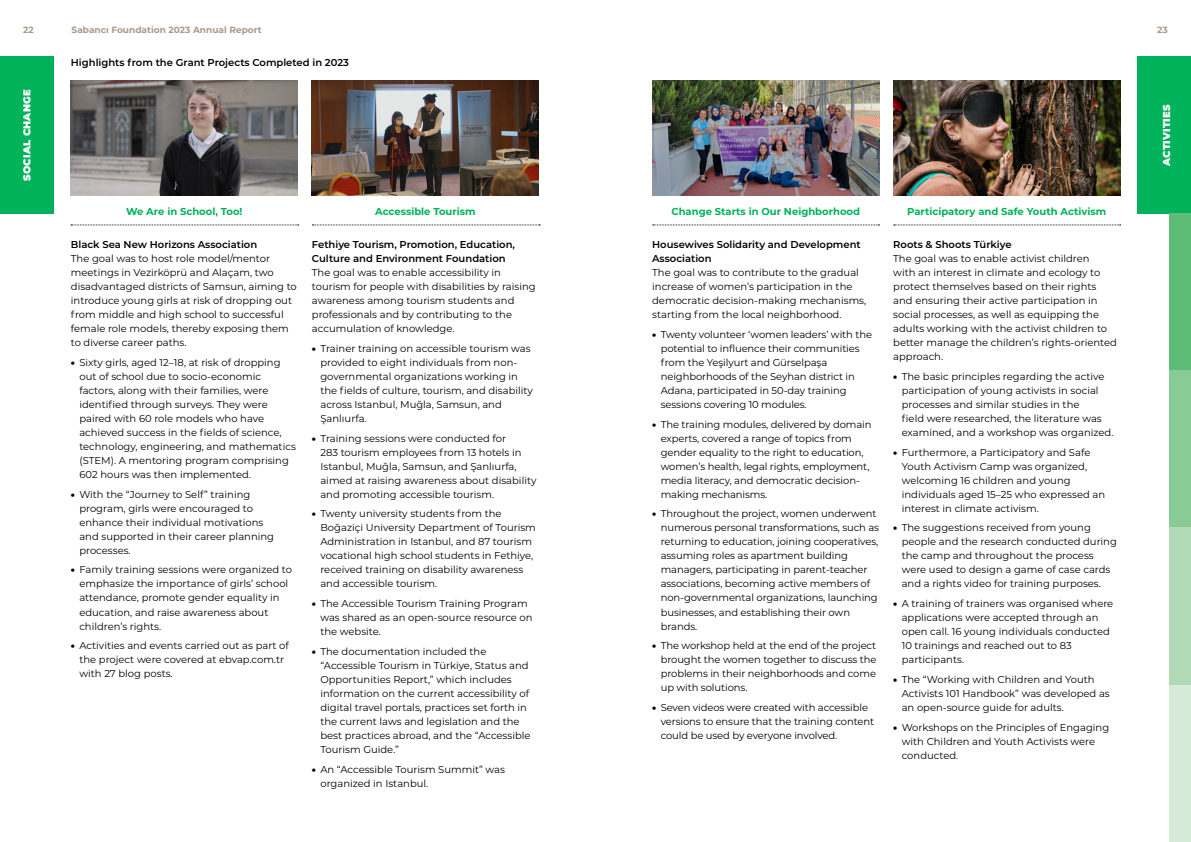
<style>
.page{position:relative;width:1191px;height:842px;background:#fff}
.page>*{position:absolute;margin:0;border:0;box-sizing:border-box;transform-origin:0 0}
.t1{font:10px/14px "Montserrat";color:#000}
.t2{font:600 10px/14px "Montserrat";color:#000}
.t3{font:700 10px "Montserrat";color:#00b259}
.t4{font:900 10px "Montserrat";letter-spacing:.02em;color:#fff}
.t5{font:700 9px "Montserrat";color:#a89989}
.s1{font-weight:900}
</style>
<div class="page">
<div style="left:1137px;top:57px;width:54px;height:157px;background:#00b259"></div>
<div style="left:0;top:57px;width:54px;height:157px;background:#00b259"></div>
<div style="left:1169px;top:214px;width:22px;height:157px;background:#5dbd77"></div>
<div style="left:1169px;top:371px;width:22px;height:157px;background:#89cb95"></div>
<div style="left:1169px;top:528px;width:22px;height:157px;background:#b0dab5"></div>
<div style="left:1169px;top:685px;width:22px;height:157px;background:#d5ebd7"></div>
<img style="left:312px;top:81px;width:227px;height:115px">
<img style="left:71px;top:81px;width:227px;height:115px">
<svg style="left:71px;top:225px;width:228px;height:1px"></svg>
<svg style="left:312px;top:225px;width:228px;height:1px"></svg>
<img style="left:652px;top:81px;width:227px;height:115px">
<img style="left:893px;top:81px;width:227px;height:115px">
<svg style="left:652px;top:225px;width:227px;height:1px"></svg>
<svg style="left:893px;top:225px;width:227px;height:1px"></svg>
<p class="t5" style="left:23px;top:23px;width:12px">22</p>
<p class="t5" style="left:72px;top:23px;width:192px">Sabancı Foundation 2023 Annual Report</p>
<p class="t5" style="left:1157px;top:23px;width:12px">23</p>
<p class="t4" style="left:19px;top:181px;width:93px;rotate:-90deg">SOCIAL CHANGE</p>
<p class="t2" style="left:71px;top:55px;width:280px">Highlights from the Grant Projects Completed in 2023</p>
<p class="t3" style="left:126px;top:204px;width:118px">We Are in School, Too!</p>
<p class="t3" style="left:375px;top:204px;width:102px">Accessible Tourism</p>
<p class="t2" style="left:71px;top:237px;width:188px">Black Sea New Horizons Association</p>
<p class="t1" style="left:71px;top:252px;width:227px">The goal was to host role model/mentor meetings in Vezirköprü and Alaçam, two disadvantaged districts of Samsun, aiming to introduce young girls at risk of dropping out from middle and high school to successful female role models, thereby exposing them to diverse career paths.</p>
<p class="t1" style="left:79px;top:355px;width:218px;text-indent:-8px"><span class="s1">•</span> Sixty girls, aged 12–18, at risk of dropping out of school due to socio-economic factors, along with their families, were identified through surveys. They were paired with 60 role models who have achieved success in the fields of science, technology, engineering, and mathematics (STEM). A mentoring program comprising 602 hours was then implemented.</p>
<p class="t1" style="left:79px;top:487px;width:196px;text-indent:-8px"><span class="s1">•</span> With the “Journey to Self” training program, girls were encouraged to enhance their individual motivations and supported in their career planning processes.</p>
<p class="t1" style="left:79px;top:563px;width:214px;text-indent:-8px"><span class="s1">•</span> Family training sessions were organized to emphasize the importance of girls’ school attendance, promote gender equality in education, and raise awareness about children’s rights.</p>
<p class="t1" style="left:79px;top:638px;width:211px;text-indent:-8px"><span class="s1">•</span> Activities and events carried out as part of the project were covered at ebvap.com.tr with 27 blog posts.</p>
<p class="t2" style="left:312px;top:237px;width:205px">Fethiye Tourism, Promotion, Education,<br>Culture and Environment Foundation</p>
<p class="t1" style="left:312px;top:266px;width:225px">The goal was to enable accessibility in tourism for people with disabilities by raising awareness among tourism students and professionals and by contributing to the accumulation of knowledge.</p>
<p class="t1" style="left:320px;top:341px;width:214px;text-indent:-8px"><span class="s1">•</span> Trainer training on accessible tourism was provided to eight individuals from non&shy;governmental organizations working in the fields of culture, tourism, and disability across Istanbul, Muğla, Samsun, and Şanlıurfa.</p>
<p class="t1" style="left:320px;top:431px;width:217px;text-indent:-8px"><span class="s1">•</span> Training sessions were conducted for<br>283 tourism employees from 13 hotels in Istanbul, Muğla, Samsun, and Şanlıurfa, aimed at raising awareness about disability and promoting accessible tourism.</p>
<p class="t1" style="left:320px;top:507px;width:217px;text-indent:-8px"><span class="s1">•</span> Twenty university students from the Boğaziçi University Department of Tourism Administration in Istanbul, and 87 tourism vocational high school students in Fethiye, received training on disability awareness and accessible tourism.</p>
<p class="t1" style="left:320px;top:596px;width:214px;text-indent:-8px"><span class="s1">•</span> The Accessible Tourism Training Program was shared as an open-source resource on the website.</p>
<p class="t1" style="left:320px;top:644px;width:212px;text-indent:-8px"><span class="s1">•</span> The documentation included the “Accessible Tourism in Türkiye, Status and Opportunities Report,” which includes information on the current accessibility of digital travel portals, practices set forth in the current laws and legislation and the best practices abroad, and the “Accessible Tourism Guide.”</p>
<p class="t1" style="left:320px;top:762px;width:186px;text-indent:-8px"><span class="s1">•</span> An “Accessible Tourism Summit” was organized in Istanbul.</p>
<p class="t3" style="left:671px;top:204px;width:190px">Change Starts in Our Neighborhood</p>
<p class="t3" style="left:907px;top:204px;width:200px">Participatory and Safe Youth Activism</p>
<p class="t2" style="left:652px;top:237px;width:210px">Housewives Solidarity and Development<br>Association</p>
<p class="t1" style="left:652px;top:266px;width:216px">The goal was to contribute to the gradual increase of women’s participation in the democratic decision-making mechanisms, starting from the local neighborhood.</p>
<p class="t1" style="left:660px;top:327px;width:213px;text-indent:-8px"><span class="s1">•</span> Twenty volunteer ‘women leaders’ with the potential to influence their communities from the Yeşilyurt and Gürselpaşa neighborhoods of the Seyhan district in Adana, participated in 50-day training sessions covering 10 modules.</p>
<p class="t1" style="left:660px;top:417px;width:212px;text-indent:-8px"><span class="s1">•</span> The training modules, delivered by domain experts, covered a range of topics from gender equality to the right to education, women’s health, legal rights, employment, media literacy, and democratic decision&shy;making mechanisms.</p>
<p class="t1" style="left:660px;top:507px;width:220px;text-indent:-8px"><span class="s1">•</span> Throughout the project, women underwent numerous personal transformations, such as returning to education, joining cooperatives, assuming roles as apartment building managers, participating in parent-teacher associations, becoming active members of non-governmental organizations, launching businesses, and establishing their own brands.</p>
<p class="t1" style="left:660px;top:638px;width:217px;text-align:justify;text-indent:-8px"><span class="s1">•</span> The workshop held at the end of the project brought the women together to discuss the problems in their neighborhoods and come up with solutions.</p>
<p class="t1" style="left:660px;top:700px;width:215px;text-indent:-8px"><span class="s1">•</span> Seven videos were created with accessible versions to ensure that the training content could be used by everyone involved.</p>
<p class="t2" style="left:893px;top:237px;width:120px">Roots &amp; Shoots Türkiye</p>
<p class="t1" style="left:893px;top:252px;width:225px">The goal was to enable activist children<br>with an interest in climate and ecology to protect themselves based on their rights and ensuring their active participation in social processes, as well as equipping the adults working with the activist children to better manage the children’s rights-oriented approach.</p>
<p class="t1" style="left:901px;top:369px;width:213px;text-indent:-8px"><span class="s1">•</span> The basic principles regarding the active participation of young activists in social processes and similar studies in the<br>field were researched, the literature was examined, and a workshop was organized.</p>
<p class="t1" style="left:901px;top:445px;width:205px;text-indent:-8px"><span class="s1">•</span> Furthermore, a Participatory and Safe Youth Activism Camp was organized, welcoming 16 children and young individuals aged 15–25 who expressed an interest in climate activism.</p>
<p class="t1" style="left:901px;top:521px;width:217px;text-indent:-8px"><span class="s1">•</span> The suggestions received from young people and the research conducted during the camp and throughout the process were used to design a game of case cards and a rights video for training purposes.</p>
<p class="t1" style="left:901px;top:596px;width:213px;text-indent:-8px"><span class="s1">•</span> A training of trainers was organised where applications were accepted through an open call. 16 young individuals conducted 10 trainings and reached out to 83 participants.</p>
<p class="t1" style="left:901px;top:672px;width:209px;text-indent:-8px"><span class="s1">•</span> The “Working with Children and Youth<br>Activists 101 Handbook” was developed as an open-source guide for adults.</p>
<p class="t1" style="left:901px;top:720px;width:209px;text-indent:-8px"><span class="s1">•</span> Workshops on the Principles of Engaging with Children and Youth Activists were conducted.</p>
<p class="t4" style="left:1159px;top:166px;width:63px;rotate:-90deg">ACTIVITIES</p>
</div>
